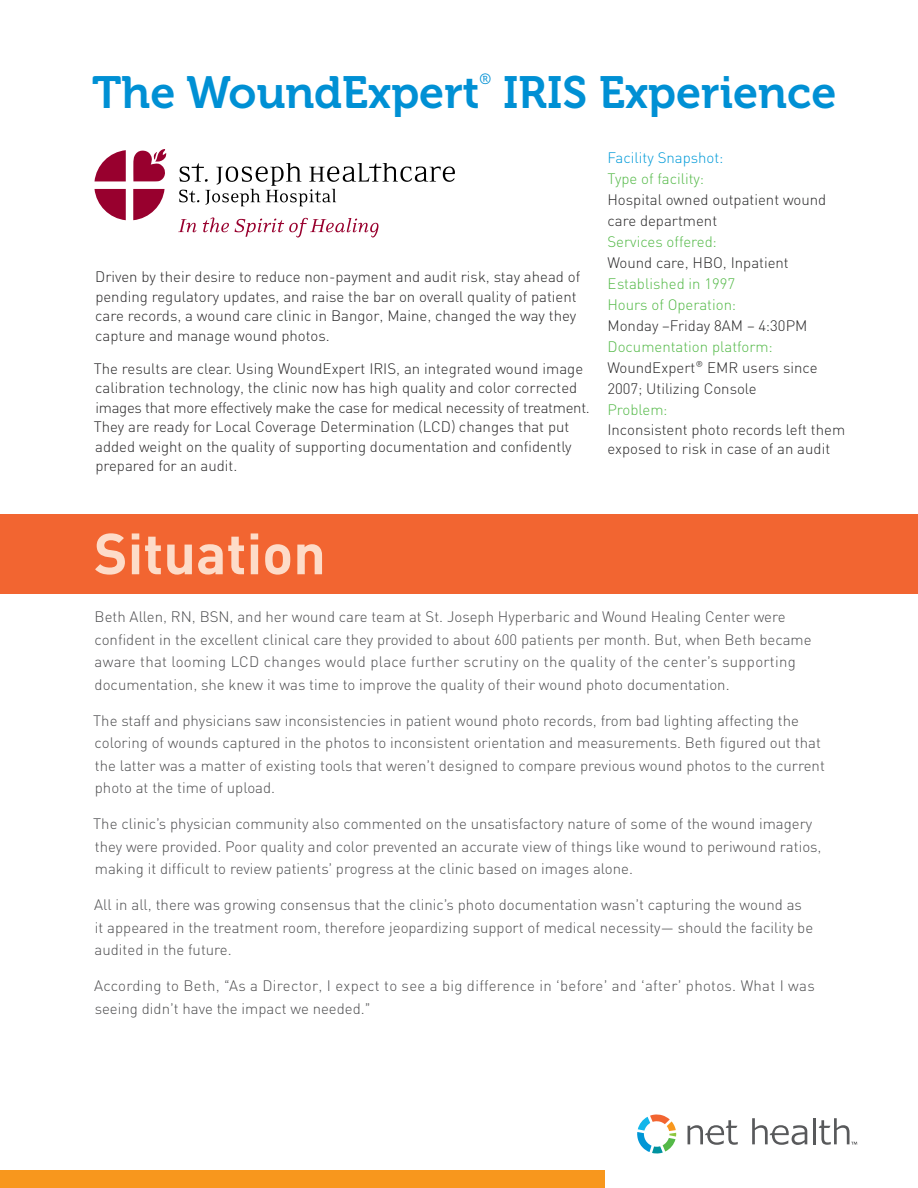
<style>
.page{position:relative;width:918px;height:1188px;background:#fff}
.page>*{position:absolute;margin:0;border:0;box-sizing:border-box;transform-origin:0 0}
.t1{font:700 57px "PNC Sans";color:#fddcc9}
.t2{font:45px "Museo 700";color:#0090d4}
.t3{font:300 15px/22.5px "PNC Sans";color:#4d4d4f}
.t4{font:300 15px/19.5px "PNC Sans";color:#292829}
.t5{font:300 15px/22.5px "PNC Sans";letter-spacing:.02em;color:#4d4d4f}
.t6{font:300 15px/21px "PNC Sans";color:#54b948}
.t7{font:300 15px "PNC Sans";color:#009ad8}
.t8{font:14.85px "Museo 300";color:#0090d4}
</style>
<div class="page">
<svg style="left:637px;top:1114px;width:39px;height:40px"></svg>
<svg style="left:688px;top:1120px;width:50px;height:25px"></svg>
<svg style="left:752px;top:1118px;width:55px;height:27px"></svg>
<hr style="left:813px;top:1118px;width:3px;height:26px;background:#58595b">
<svg style="left:819px;top:1118px;width:38px;height:27px"></svg>
<div style="left:0;top:1171px;width:604px;height:17px;background:#f8971d"></div>
<svg style="left:94px;top:149px;width:72px;height:71px"></svg>
<svg style="left:179px;top:163px;width:276px;height:43px"></svg>
<svg style="left:178px;top:219px;width:18px;height:13px"></svg>
<svg style="left:203px;top:217px;width:26px;height:15px"></svg>
<svg style="left:235px;top:218px;width:144px;height:20px"></svg>
<div style="left:0;top:514px;width:918px;height:80px;background:#f26531"></div>
<h2 class="t2" style="left:92px;top:67px;width:389px">The WoundExpert</h2>
<p class="t8" style="left:480px;top:71px;width:13px">®</p>
<h2 class="t2" style="left:503px;top:67px;width:335px">IRIS Experience</h2>
<p class="t7" style="left:608px;top:149px;width:117px">Facility Snapshot:</p>
<p class="t6" style="left:608px;top:168px;width:98px">Type of facility:</p>
<p class="t4" style="left:608px;top:189px;width:220px;line-height:21px">Hospital owned outpatient wound care department</p>
<p class="t6" style="left:608px;top:231px;width:111px">Services offered:</p>
<p class="t4" style="left:608px;top:253px;width:183px">Wound care, HBO, Inpatient</p>
<p class="t6" style="left:608px;top:273px;width:130px">Established in 1997<br>Hours of Operation:</p>
<p class="t4" style="left:608px;top:316px;width:201px">Monday –Friday 8AM – 4:30PM</p>
<p class="t6" style="left:608px;top:336px;width:167px">Documentation platform:</p>
<p class="t4" style="left:608px;top:357px;width:212px;line-height:21px">WoundExpert® EMR users since<br>2007; Utilizing Console</p>
<p class="t6" style="left:608px;top:399px;width:62px">Problem:</p>
<p class="t4" style="left:608px;top:419px;width:239px">Inconsistent photo records left them exposed to risk in case of an audit</p>
<p class="t4" style="left:95px;top:267px;width:487px">Driven by their desire to reduce non-payment and audit risk, stay ahead of pending regulatory updates, and raise the bar on overall quality of patient care records, a wound care clinic in Bangor, Maine, changed the way they capture and manage wound photos.</p>
<p class="t4" style="left:94px;top:358px;width:498px">The results are clear. Using WoundExpert IRIS, an integrated wound image calibration technology, the clinic now has high quality and color corrected images that more effectively make the case for medical necessity of treatment.<br>They are ready for Local Coverage Determination (LCD) changes that put added weight on the quality of supporting documentation and confidently prepared for an audit.</p>
<h1 class="t1" style="left:94px;top:516px;width:233px">Situation</h1>
<p class="t3" style="left:95px;top:605px;width:719px">Beth Allen, RN, BSN, and her wound care team at St. Joseph Hyperbaric and Wound Healing Center were confident in the excellent clinical care they provided to about 600 patients per month. But, when Beth became aware that looming LCD changes would place further scrutiny on the quality of the center’s supporting documentation, she knew it was time to improve the quality of their wound photo documentation.</p>
<p class="t3" style="left:93px;top:709px;width:733px">The staff and physicians saw inconsistencies in patient wound photo records, from bad lighting affecting the coloring of wounds captured in the photos to inconsistent orientation and measurements. Beth figured out that the latter was a matter of existing tools that weren’t designed to compare previous wound photos to the current photo at the time of upload.</p>
<p class="t3" style="left:93px;top:812px;width:730px">The clinic’s physician community also commented on the unsatisfactory nature of some of the wound imagery they were provided. Poor quality and color prevented an accurate view of things like wound to periwound ratios, making it difficult to review patients’ progress at the clinic based on images alone.</p>
<p class="t3" style="left:94px;top:893px;width:721px">All in all, there was growing consensus that the clinic’s photo documentation wasn’t capturing the wound as it appeared in the treatment room, therefore jeopardizing support of medical necessity— should the facility be audited in the future.</p>
<p class="t5" style="left:94px;top:974px;width:722px">According to Beth, “As a Director, I expect to see a big difference in ‘before’ and ‘after’ photos. What I was seeing didn’t have the impact we needed.”</p>
</div>
